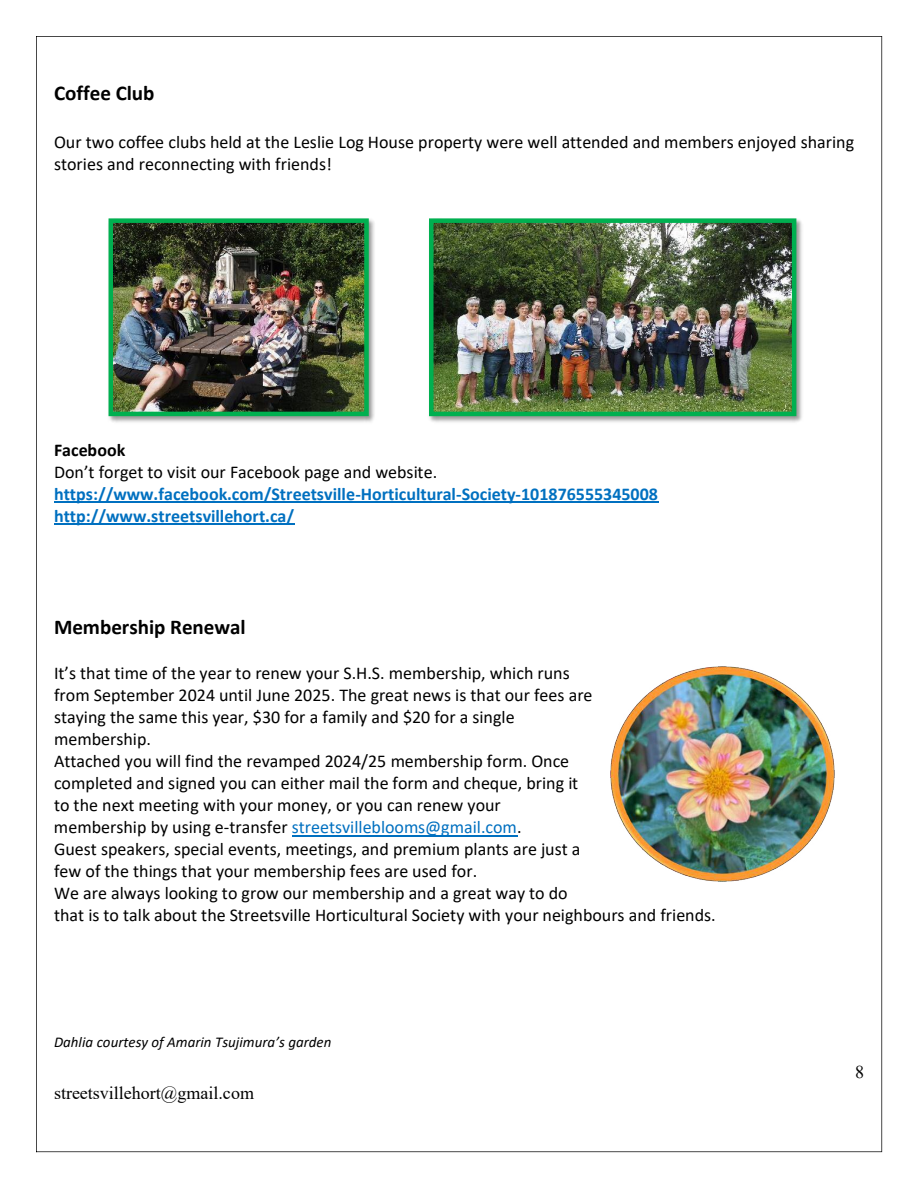
<style>
.page{position:relative;width:918px;height:1188px;background:#fff}
.page>*{position:absolute;margin:0;border:0;box-sizing:border-box;transform-origin:0 0}
.t1{font:700 21px "Calibri";color:#000}
.t2{font:18px/22px "Calibri";color:#000}
.t3{font:700 18px/21.9px "Calibri";color:#0070c0}
.t4{font:18px "Times New Roman";color:#000}
.t5{font:700 18px "Calibri";color:#000}
.t6{font:italic 15px "Calibri";letter-spacing:.005em;color:#000}
.s1{color:#0070c0}
</style>
<div class="page">
<hr style="left:54px;top:502px;width:604px;height:1px;background:#0070c0">
<hr style="left:54px;top:524px;width:241px;height:1px;background:#0070c0">
<hr style="left:292px;top:835px;width:225px;height:1px;background:#0070c0">
<img style="left:108px;top:218px;width:267px;height:205px">
<img style="left:114px;top:223px;width:250px;height:188px">
<div style="left:109px;top:218px;width:260px;height:198px;border:4px solid #00b050"></div>
<img style="left:429px;top:218px;width:373px;height:205px">
<img style="left:434px;top:223px;width:357px;height:188px">
<div style="left:429px;top:218px;width:367px;height:198px;border:4px solid #00b050"></div>
<img style="left:611px;top:667px;width:223px;height:214px">
<hr style="left:36px;top:36px;width:846px;height:1px;background:#000">
<hr style="left:36px;top:37px;width:1px;height:1114px;background:#000">
<hr style="left:881px;top:37px;width:1px;height:1114px;background:#000">
<hr style="left:36px;top:1151px;width:846px;height:1px;background:#000">
<p class="t1" style="left:54px;top:84px;width:102px">Coffee Club</p>
<p class="t2" style="left:54px;top:133px;width:802px">Our two coffee clubs held at the Leslie Log House property were well attended and members enjoyed sharing stories and reconnecting with friends!</p>
<p class="t5" style="left:54px;top:442px;width:73px">Facebook</p>
<p class="t2" style="left:54px;top:462px;width:385px">Don’t forget to visit our Facebook page and website.</p>
<p class="t3" style="left:54px;top:484px;width:606px">https://www.facebook.com/Streetsville-Horticultural-Society-101876555345008 http://www.streetsvillehort.ca/</p>
<p class="t1" style="left:54px;top:619px;width:193px">Membership Renewal</p>
<p class="t2" style="left:54px;top:664px;width:663px">It’s that time of the year to renew your S.H.S. membership, which runs<br>from September 2024 until June 2025. The great news is that our fees are<br>staying the same this year, $30 for a family and $20 for a single<br>membership.<br>Attached you will find the revamped 2024/25 membership form. Once<br>completed and signed you can either mail the form and cheque, bring it<br>to the next meeting with your money, or you can renew your<br>membership by using e-transfer <span class="s1">streetsvilleblooms@gmail.com</span>.<br>Guest speakers, special events, meetings, and premium plants are just a<br>few of the things that your membership fees are used for.<br>We are always looking to grow our membership and a great way to do<br>that is to talk about the Streetsville Horticultural Society with your neighbours and friends.</p>
<p class="t6" style="left:54px;top:1035px;width:279px">Dahlia courtesy of Amarin Tsujimura’s garden</p>
<p class="t4" style="left:54px;top:1083px;width:202px">streetsvillehort@gmail.com</p>
<p class="t4" style="left:855px;top:1062px;width:10px">8</p>
</div>
